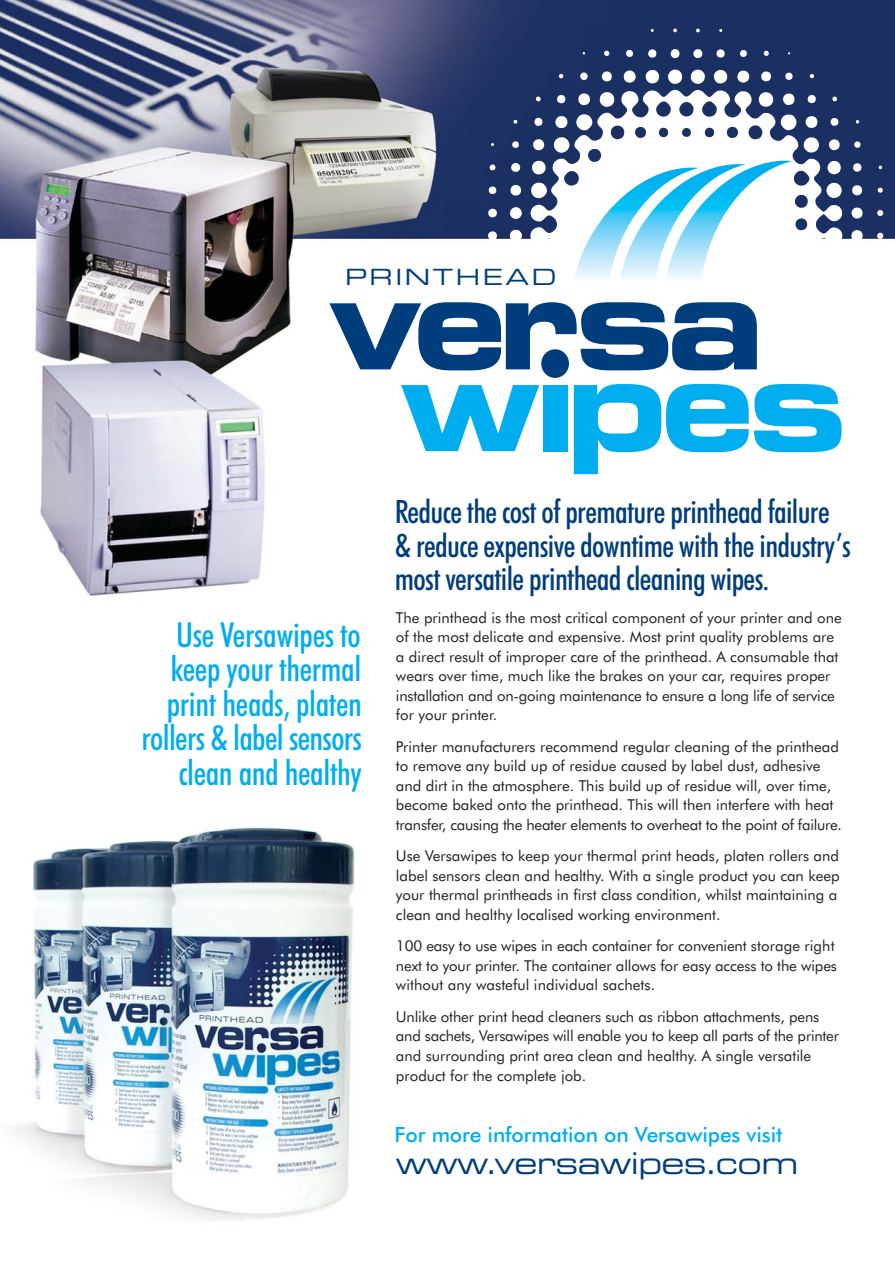
<style>
.page{position:relative;width:895px;height:1270px;background:#fff}
.page>*{position:absolute;margin:0;border:0;box-sizing:border-box;transform-origin:0 0}
.t1{font:500 condensed 34.5px/34.5px "Futura BT";letter-spacing:-.01em;color:#00aeef;text-align:right}
.t2{font:500 condensed 32.25px/33px "Futura BT";letter-spacing:-.02em;color:#003d7d}
.t3{font:30px "Eurostile Extended Two";letter-spacing:-.02em;color:#003d7d}
.t4{font:22.35px "Eurostile Extended Two";letter-spacing:.11em;color:#003d7d;scale:1.05 1}
.t5{font:500 21px "Futura BT";letter-spacing:-.005em;color:#00aeef}
.t6{font:15px/19.5px "Futura BT";color:#231f20}
</style>
<div class="page">
<img style="left:15px;top:827px;width:340px;height:394px">
<img style="left:0;top:0;width:895px;height:596px">
<svg style="left:488px;top:28px;width:396px;height:416px"></svg>
<svg style="left:329px;top:302px;width:428px;height:68px"></svg>
<svg style="left:401px;top:385px;width:138px;height:66px"></svg>
<div style="left:543px;top:385px;width:24px;height:66px;background:#00aeef"></div>
<svg style="left:574px;top:384px;width:267px;height:90px"></svg>
<div style="left:541px;top:349px;width:28px;height:29px;background:#003d7d;border-radius:50%"></div>
<svg style="left:574px;top:160px;width:218px;height:120px"></svg>
<h3 class="t4" style="left:345px;top:268px;width:203px">PRINTHEAD</h3>
<h1 class="t1" style="left:142px;top:622px;width:222px">Use Versawipes to keep your thermal print heads, platen rollers &amp; label sensors clean and healthy</h1>
<h2 class="t2" style="left:395px;top:500px;width:458px">Reduce the cost of premature printhead failure &amp; reduce expensive downtime with the industry’s most versatile printhead cleaning wipes.</h2>
<p class="t6" style="left:396px;top:609px;width:447px">The printhead is the most critical component of your printer and one of the most delicate and expensive. Most print quality problems are a direct result of improper care of the printhead. A consumable that wears over time, much like the brakes on your car, requires proper installation and on-going maintenance to ensure a long life of service for your printer.</p>
<p class="t6" style="left:396px;top:738px;width:447px">Printer manufacturers recommend regular cleaning of the printhead to remove any build up of residue caused by label dust, adhesive and dirt in the atmosphere. This build up of residue will, over time, become baked onto the printhead. This will then interfere with heat transfer, causing the heater elements to overheat to the point of failure.</p>
<p class="t6" style="left:396px;top:848px;width:445px">Use Versawipes to keep your thermal print heads, platen rollers and label sensors clean and healthy. With a single product you can keep your thermal printheads in first class condition, whilst maintaining a clean and healthy localised working environment.</p>
<p class="t6" style="left:396px;top:938px;width:443px">100 easy to use wipes in each container for convenient storage right next to your printer. The container allows for easy access to the wipes without any wasteful individual sachets.</p>
<p class="t6" style="left:396px;top:1008px;width:444px">Unlike other print head cleaners such as ribbon attachments, pens and sachets, Versawipes will enable you to keep all parts of the printer and surrounding print area clean and healthy. A single versatile product for the complete job.</p>
<h3 class="t5" style="left:395px;top:1127px;width:389px">For more information on Versawipes visit</h3>
<h3 class="t3" style="left:396px;top:1151px;width:404px">www.versawipes.com</h3>
</div>
